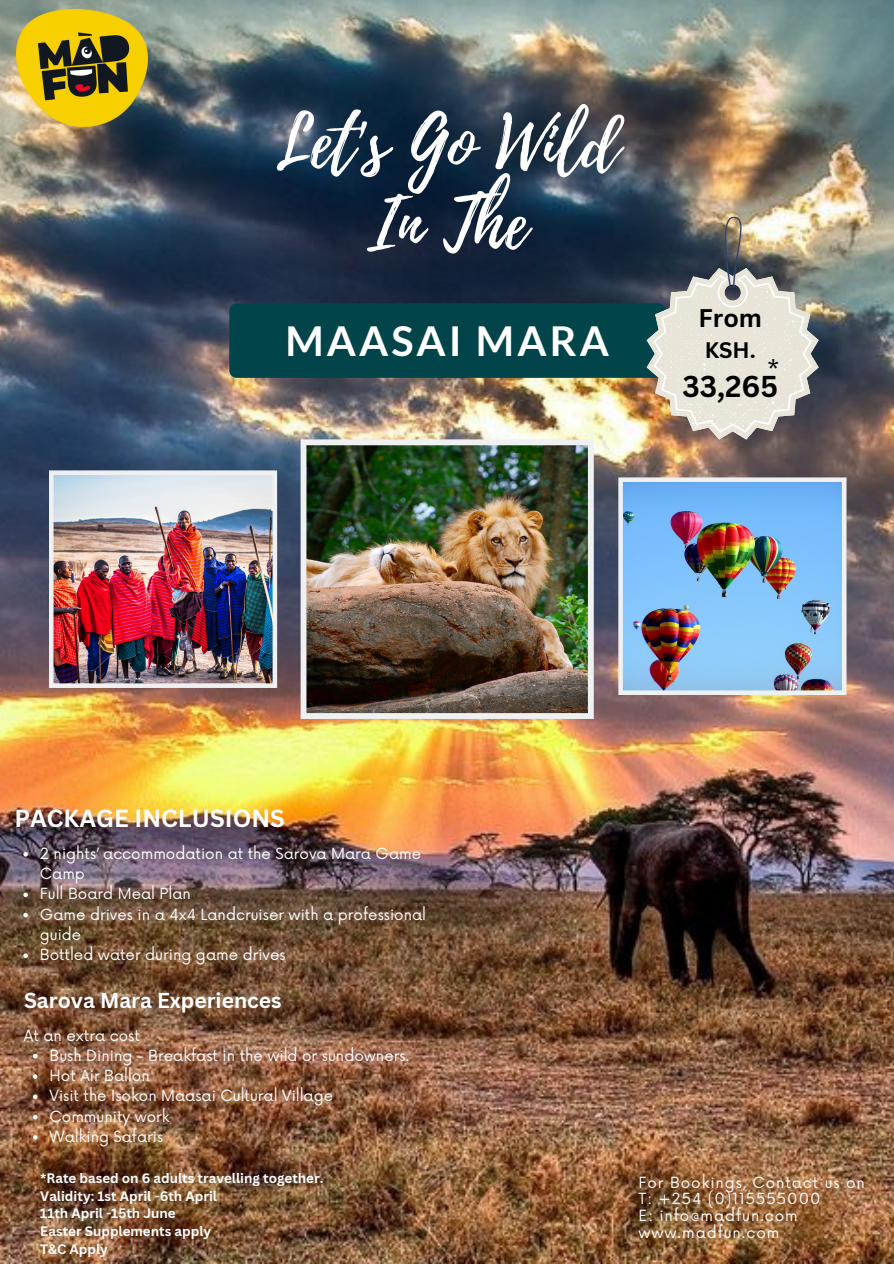
<style>
.page{position:relative;width:894px;height:1264px;background:#fff}
.page>*{position:absolute;margin:0;border:0;box-sizing:border-box;transform-origin:0 0}
.t1{font:71.25px/81px "Playlist Script";color:#fff;text-align:center}
.t2{font:700 41.25px "Lato";letter-spacing:.075em;color:#fff}
.t3{font:700 29.4px "Canva Sans";color:#000}
.t4{font:700 24.9px "Canva Sans";color:#000}
.t5{font:24.9px "Canva Sans";color:#000}
.t6{font:700 24px "Canva Sans";color:#fff}
.t7{font:700 21.9px "Canva Sans";color:#000}
.t8{font:700 21px "Canva Sans";color:#fff}
.t9{font:15px/20.2px "Now";color:#fff}
.t10{font:15px/17px "Now";letter-spacing:.06em;color:#fff}
.t11{font:700 13.35px/17.9px "Canva Sans";color:#fff}
</style>
<div class="page">
<img style="left:0;top:0;width:893px;height:1263px">
<div style="left:229px;top:303px;width:436px;height:75px;background:#01454b;border-radius:7px"></div>
<img style="left:618px;top:477px;width:228px;height:218px">
<img style="left:49px;top:470px;width:228px;height:218px">
<img style="left:300px;top:439px;width:293px;height:280px">
<img style="left:17px;top:10px;width:130px;height:117px">
<img style="left:646px;top:216px;width:172px;height:223px">
<svg style="left:23px;top:852px;width:5px;height:4px"></svg>
<svg style="left:23px;top:892px;width:5px;height:5px"></svg>
<svg style="left:23px;top:912px;width:5px;height:5px"></svg>
<svg style="left:23px;top:953px;width:5px;height:4px"></svg>
<svg style="left:33px;top:1054px;width:4px;height:4px"></svg>
<svg style="left:33px;top:1074px;width:4px;height:4px"></svg>
<svg style="left:33px;top:1094px;width:4px;height:5px"></svg>
<svg style="left:33px;top:1114px;width:4px;height:5px"></svg>
<svg style="left:33px;top:1135px;width:4px;height:4px"></svg>
<h1 class="t1" style="left:275px;top:105px;width:345px">Let's Go Wild<br>In The</h1>
<h2 class="t2" style="left:285px;top:315px;width:325px">MAASAI MARA</h2>
<h3 class="t4" style="left:698px;top:300px;width:65px">From</h3>
<h3 class="t7" style="left:704px;top:335px;width:52px">KSH.</h3>
<h3 class="t3" style="left:682px;top:365px;width:97px">33,265</h3>
<h3 class="t5" style="left:767px;top:350px;width:13px">*</h3>
<h3 class="t6" style="left:14px;top:801px;width:272px">PACKAGE INCLUSIONS</h3>
<p class="t9" style="left:40px;top:844px;width:388px">2 nights’ accommodation at the Sarova Mara Game<br>Camp<br>Full Board Meal Plan<br>Game drives in a 4x4 Landcruiser with a professional guide<br>Bottled water during game drives</p>
<h3 class="t8" style="left:24px;top:985px;width:259px">Sarova Mara Experiences</h3>
<p class="t9" style="left:49px;top:1046px;width:361px">Bush Dining - Breakfast in the wild or sundowners.<br>Hot Air Ballon<br>Visit the Isokon Maasai Cultural Village<br>Community work<br>Walking Safaris</p>
<p class="t9" style="left:24px;top:1025px;width:117px">At an extra cost</p>
<p class="t11" style="left:40px;top:1168px;width:284px">*Rate based on 6 adults travelling together.<br>Validity: 1st April -6th April<br>11th April -15th June<br>Easter Supplements apply<br>T&amp;C Apply</p>
<p class="t10" style="left:638px;top:1174px;width:228px">For Bookings, Contact us on<br>T: +254 (0)115555000<br>E: info@madfun.com www.madfun.com</p>
</div>
